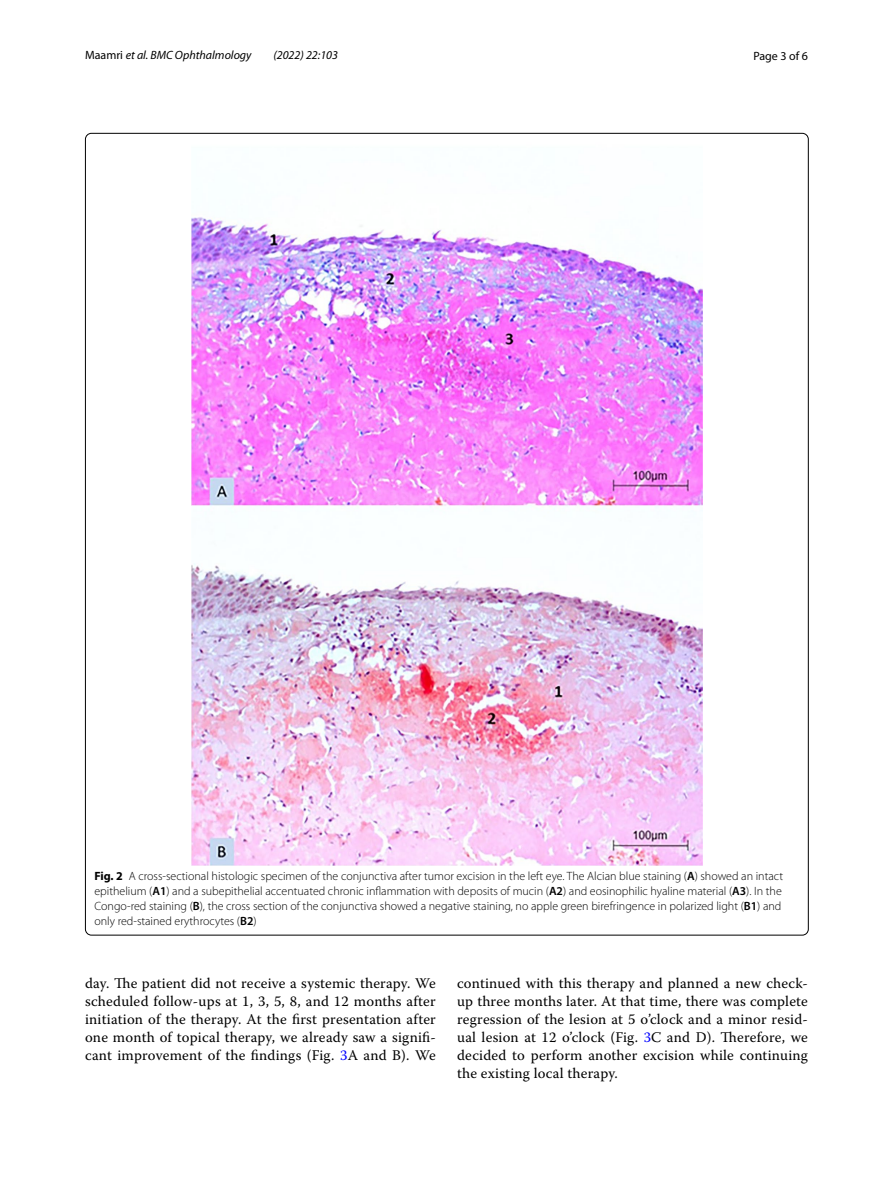
<style>
.page{position:relative;width:893px;height:1187px;background:#fff}
.page>*{position:absolute;margin:0;border:0;box-sizing:border-box;transform-origin:0 0}
.t1{font:14.7px/18px "Warnock Pro";letter-spacing:.015em;color:#000;text-align:justify}
.t2{font:300 12px/15px "Myriad Pro";color:#000}
.t3{font:italic 12px "Myriad Pro";color:#000}
.t4{font:12px "Myriad Pro";color:#000}
.s1{font-style:normal}
.s2{font-weight:700}
.s3{font-weight:600}
.s4{color:#00f}
</style>
<div class="page">
<img style="left:192px;top:217px;width:510px;height:648px">
<p class="t3" style="left:85px;top:48px;width:168px"><span class="s1">Maamri</span> et al. BMC Ophthalmology</p>
<p class="t3" style="left:273px;top:48px;width:66px">(2022) 22:103</p>
<p class="t4" style="left:753px;top:48px;width:56px">Page 3 of 6</p>
<p class="t2" style="left:94px;top:868px;width:690px"><span class="s2">Fig. 2</span> A cross-sectional histologic specimen of the conjunctiva after tumor excision in the left eye. The Alcian blue staining (<span class="s3">A</span>) showed an intact epithelium (<span class="s3">A1</span>) and a subepithelial accentuated chronic inflammation with deposits of mucin (<span class="s3">A2</span>) and eosinophilic hyaline material (<span class="s3">A3</span>). In the Congo-red staining (<span class="s3">B</span>), the cross section of the conjunctiva showed a negative staining, no apple green birefringence in polarized light (<span class="s3">B1</span>) and only red-stained erythrocytes (<span class="s3">B2</span>)</p>
<p class="t1" style="left:85px;top:974px;width:352px">day. The patient did not receive a systemic therapy. We scheduled follow-ups at 1, 3, 5, 8, and 12 months after initiation of the therapy. At the first presentation after one month of topical therapy, we already saw a signifi&shy;cant improvement of the findings (Fig. <span class="s4">3</span>A and B). We</p>
<p class="t1" style="left:457px;top:974px;width:352px">continued with this therapy and planned a new check&shy;up three months later. At that time, there was complete regression of the lesion at 5 o’clock and a minor resid&shy;ual lesion at 12 o’clock (Fig. <span class="s4">3</span>C and D). Therefore, we decided to perform another excision while continuing the existing local therapy.</p>
</div>
